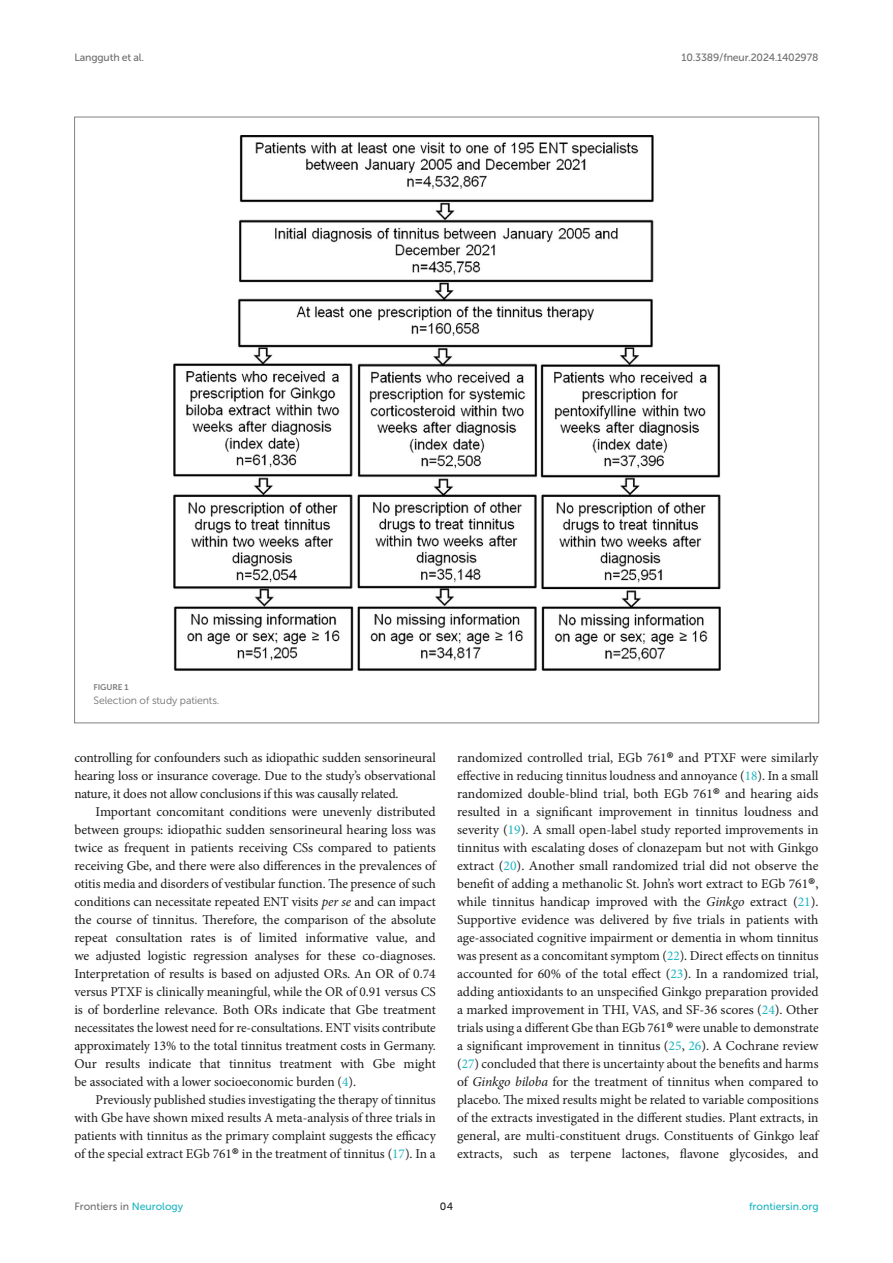
<style>
.page{position:relative;width:893px;height:1263px;background:#fff}
.page>*{position:absolute;margin:0;border:0;box-sizing:border-box;transform-origin:0 0}
.TEXT{font:13.5px/18px "Minion Pro";letter-spacing:-.005em;color:#1b1c1b;text-align:justify}
.t1{font:10.5px "Museo Sans 500";letter-spacing:-.015em;color:#706f70}
.FIG_LEG{font:10.5px "Museo Sans 300";letter-spacing:-.01em;color:#706f70}
.t2{font:10.5px "Museo Sans 500";color:#1db5c3}
.t3{font:10.5px "Museo Sans 500";color:#1b1c1b}
.FIG_HD{font:8.25px "Museo Sans 700";letter-spacing:-.01em;color:#7e7f7f}
.s1{font-style:italic}
.s2{color:#1db5c3}
.s3{font-size:22.5px;color:#000}
</style>
<div class="page">
<img style="left:173px;top:136px;width:547px;height:535px">
<p class="t1" style="left:74px;top:51px;width:71px">Langguth et al.</p>
<p class="t1" style="left:681px;top:51px;width:139px">10.3389/fneur.2024.1402978</p>
<p class="FIG_HD" style="left:94px;top:683px;width:37px">FIGURE 1</p>
<p class="FIG_LEG" style="left:94px;top:695px;width:127px">Selection of study patients.</p>
<p class="TEXT" style="left:74px;top:749px;width:363px">controlling for confounders such as idiopathic sudden sensorineural hearing loss or insurance coverage. Due to the study’s observational nature, it does not allow conclusions if this was causally related.</p>
<p class="TEXT" style="left:74px;top:803px;width:363px;text-indent:21px">Important concomitant conditions were unevenly distributed between groups: idiopathic sudden sensorineural hearing loss was twice as frequent in patients receiving CSs compared to patients receiving Gbe, and there were also differences in the prevalences of otitis media and disorders of vestibular function. The presence of such conditions can necessitate repeated ENT visits <span class="s1">per se</span> and can impact the course of tinnitus. Therefore, the comparison of the absolute repeat consultation rates is of limited informative value, and we adjusted logistic regression analyses for these co-diagnoses.<br>Interpretation of results is based on adjusted ORs. An OR of 0.74 versus PTXF is clinically meaningful, while the OR of 0.91 versus CS is of borderline relevance. Both ORs indicate that Gbe treatment necessitates the lowest need for re-consultations. ENT visits contribute approximately 13% to the total tinnitus treatment costs in Germany.<br>Our results indicate that tinnitus treatment with Gbe might be associated with a lower socioeconomic burden (<span class="s2">4</span>).</p>
<p class="TEXT" style="left:74px;top:1091px;width:363px;text-indent:21px">Previously published studies investigating the therapy of tinnitus with Gbe have shown mixed results A meta-analysis of three trials in patients with tinnitus as the primary complaint suggests the efficacy of the special extract EGb 761<span class="s3">®</span> in the treatment of tinnitus (<span class="s2">17</span>). In a</p>
<p class="TEXT" style="left:457px;top:749px;width:363px">randomized controlled trial, EGb 761<span class="s3">®</span> and PTXF were similarly effective in reducing tinnitus loudness and annoyance (<span class="s2">18</span>). In a small randomized double-blind trial, both EGb 761<span class="s3">®</span> and hearing aids resulted in a significant improvement in tinnitus loudness and severity (<span class="s2">19</span>). A small open-label study reported improvements in tinnitus with escalating doses of clonazepam but not with Ginkgo extract (<span class="s2">20</span>). Another small randomized trial did not observe the benefit of adding a methanolic St. John’s wort extract to EGb 761<span class="s3">®</span>, while tinnitus handicap improved with the <span class="s1">Ginkgo</span> extract (<span class="s2">21</span>).<br>Supportive evidence was delivered by five trials in patients with age-associated cognitive impairment or dementia in whom tinnitus was present as a concomitant symptom (<span class="s2">22</span>). Direct effects on tinnitus accounted for 60% of the total effect (<span class="s2">23</span>). In a randomized trial, adding antioxidants to an unspecified Ginkgo preparation provided a marked improvement in THI, VAS, and SF-36 scores (<span class="s2">24</span>). Other trials using a different Gbe than EGb 761<span class="s3">®</span> were unable to demonstrate a significant improvement in tinnitus (<span class="s2">25</span>, <span class="s2">26</span>). A Cochrane review (<span class="s2">27</span>) concluded that there is uncertainty about the benefits and harms of <span class="s1">Ginkgo biloba</span> for the treatment of tinnitus when compared to placebo. The mixed results might be related to variable compositions of the extracts investigated in the different studies. Plant extracts, in general, are multi-constituent drugs. Constituents of Ginkgo leaf extracts, such as terpene lactones, flavone glycosides, and</p>
<p class="t1" style="left:74px;top:1200px;width:110px">Frontiers in <span class="s2">Neurology</span></p>
<p class="t3" style="left:440px;top:1200px;width:15px">04</p>
<p class="t2" style="left:749px;top:1200px;width:71px">frontiersin.org</p>
</div>
